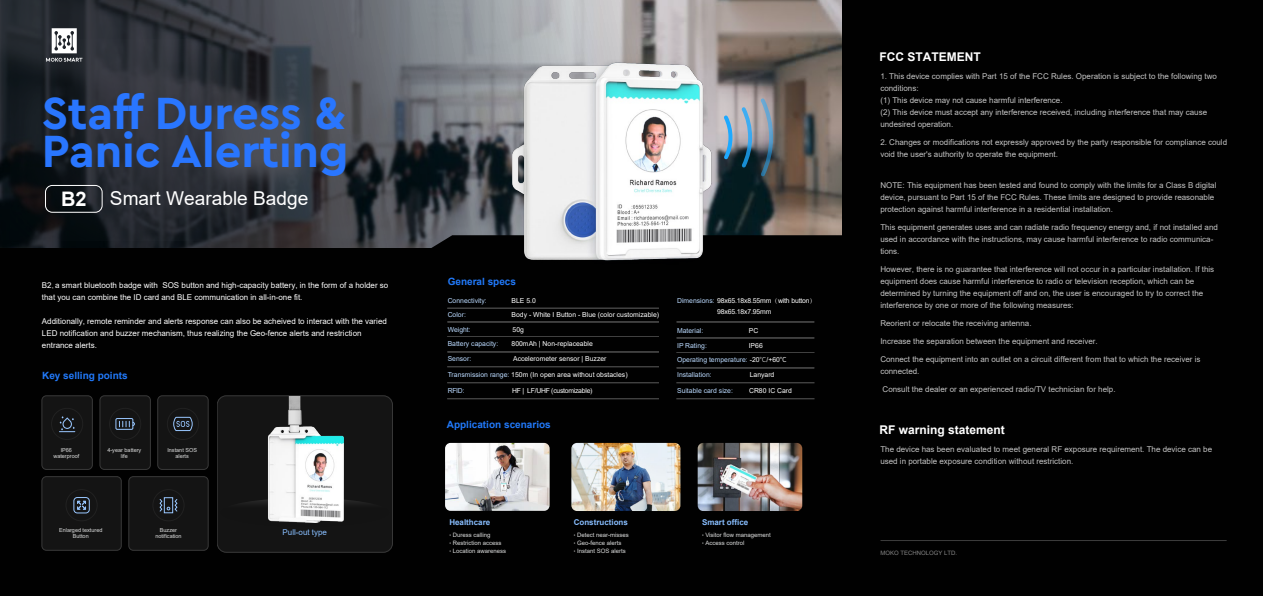
<style>
.page{position:relative;width:1263px;height:596px;background:#fff}
.page>*{position:absolute;margin:0;border:0;box-sizing:border-box;transform-origin:0 0}
.t1{font:700 47.2px/38.6px "Cera Pro";letter-spacing:-.005em;color:#2976ff}
.t2{font:19.1px "Arial";color:#fff}
.t3{font:700 12px "Arial";color:#fff}
.t4{font:700 10px "Arial";color:#2179f9}
.t5{font:8px/12px "Arial";color:#c4c4c4}
.t6{font:8px/12px "Arial";color:#fff}
.t7{font:700 8px "Arial";color:#88beff}
.t8{font:8px "Arial";color:#88beff}
.t9{font:6.8px "Arial";color:#fff}
.t10{font:6.8px/14.4px "Arial";color:#bbdaff}
.t11{font:6.8px/11px "Arial";letter-spacing:-.02em;color:#fff}
.t12{font:6.8px "Arial";letter-spacing:-.035em;color:#fff}
.t13{font:6px/8px "Arial";color:#dcdddd}
.t14{font:6px "Arial";color:#848484}
.t15{font:5.5px/6.1px "Arial";color:#dcdddd;text-align:center}
.s1{font-weight:700;font-size:20px}
.s2{font-family:"Adobe Song Std";font-weight:300}
.s3{color:#bbdaff}
.s4{color:#fff}
.s5{font-family:"Source Han Sans CN";font-weight:300;color:#fff}
.s6{font-family:"Source Han Sans CN";color:#fff}
.s7{font-family:"Cera Pro";font-weight:700}
</style>
<div class="page">
<div style="left:0;top:0;width:842px;height:595px;background:#010101"></div>
<div style="left:42px;top:395px;width:50px;height:74px;background:#141414;border-radius:5px"></div>
<div style="left:42px;top:395px;width:50px;height:74px;border:1px solid #aaa;border-radius:5px"></div>
<div style="left:100px;top:395px;width:50px;height:74px;background:#141414;border-radius:5px"></div>
<div style="left:100px;top:395px;width:51px;height:74px;border:1px solid #aaa;border-radius:5px"></div>
<div style="left:158px;top:395px;width:50px;height:74px;background:#141414;border-radius:5px"></div>
<div style="left:158px;top:395px;width:50px;height:74px;border:1px solid #aaa;border-radius:5px"></div>
<div style="left:42px;top:476px;width:79px;height:74px;background:#141414;border-radius:5px"></div>
<div style="left:42px;top:476px;width:79px;height:74px;border:1px solid #aaa;border-radius:5px"></div>
<div style="left:129px;top:476px;width:79px;height:74px;background:#141414;border-radius:5px"></div>
<div style="left:129px;top:476px;width:79px;height:74px;border:1px solid #aaa;border-radius:5px"></div>
<div style="left:217px;top:395px;width:175px;height:157px;background:#141414;border-radius:9px"></div>
<div style="left:217px;top:395px;width:176px;height:157px;border:1px solid #aaa;border-radius:9px"></div>
<svg style="left:0;top:0;width:842px;height:247px;background:#4e4f53"></svg>
<svg style="left:46px;top:28px;width:36px;height:34px"></svg>
<svg style="left:424px;top:235px;width:418px;height:13px"></svg>
<svg style="left:761px;top:98px;width:12px;height:78px"></svg>
<svg style="left:742px;top:107px;width:10px;height:60px"></svg>
<svg style="left:720px;top:112px;width:14px;height:50px"></svg>
<div style="left:45px;top:185px;width:57px;height:27px;border:1px solid #fff;border-radius:7px"></div>
<img style="left:512px;top:58px;width:199px;height:203px">
<div style="left:51px;top:407px;width:32px;height:33px;border:1px solid #3d3d3d;border-radius:50%"></div>
<div style="left:109px;top:407px;width:32px;height:33px;border:1px solid #3d3d3d;border-radius:50%"></div>
<div style="left:167px;top:407px;width:32px;height:33px;border:1px solid #3d3d3d;border-radius:50%"></div>
<svg style="left:77px;top:500px;width:9px;height:9px"></svg>
<div style="left:73px;top:497px;width:17px;height:16px;border:1px solid #99c7ff;border-radius:3px"></div>
<svg style="left:59px;top:416px;width:16px;height:16px"></svg>
<svg style="left:173px;top:416px;width:20px;height:15px"></svg>
<div style="left:116px;top:418px;width:17px;height:11px;border:1px solid #99c7ff"></div>
<svg style="left:119px;top:421px;width:16px;height:5px"></svg>
<div style="left:164px;top:497px;width:9px;height:16px;border:1px solid #99c7ff"></div>
<svg style="left:159px;top:498px;width:19px;height:14px"></svg>
<div style="left:65px;top:489px;width:33px;height:32px;border:1px solid #3d3d3d;border-radius:50%"></div>
<div style="left:152px;top:489px;width:33px;height:32px;border:1px solid #3d3d3d;border-radius:50%"></div>
<img style="left:268px;top:396px;width:76px;height:126px">
<img style="left:698px;top:442px;width:104px;height:68px">
<img style="left:445px;top:442px;width:105px;height:68px">
<svg style="left:501px;top:478px;width:6px;height:13px"></svg>
<img style="left:571px;top:442px;width:109px;height:68px">
<img style="left:618px;top:476px;width:21px;height:13px">
<svg style="left:624px;top:468px;width:10px;height:9px"></svg>
<div style="left:842px;top:0;width:421px;height:595px;background:#010101"></div>
<hr style="left:880px;top:540px;width:346px;height:1px;background:#3d3d3d">
<h1 class="t1" style="left:42px;top:92px;width:308px">Staff Duress &amp;<br>Panic Alerting</h1>
<h2 class="t2" style="left:61px;top:185px;width:249px"><span class="s1">B2</span> Smart Wearable Badge</h2>
<p class="t6" style="left:42px;top:279px;width:348px">B2<span class="s2">,</span> a smart bluetooth badge with SOS button and high-capacity battery, in the form of a holder so that you can combine the ID card and BLE communication in all-in-one fit.</p>
<p class="t6" style="left:42px;top:315px;width:347px">Additionally, remote reminder and alerts response can also be acheived to interact with the varied<br>LED notification and buzzer mechanism, thus realizing the Geo-fence alerts and restriction entrance alerts.</p>
<p class="t4" style="left:42px;top:368px;width:87px">Key selling points</p>
<p class="t15" style="left:53px;top:446px;width:27px">IP66 waterproof</p>
<p class="t15" style="left:167px;top:446px;width:31px">Instant SOS alerts</p>
<p class="t15" style="left:107px;top:446px;width:35px">4-year battery life</p>
<p class="t15" style="left:59px;top:526px;width:45px">Enlarged textured<br>Button</p>
<p class="t15" style="left:155px;top:526px;width:28px">Buzzer notification</p>
<p class="t8" style="left:283px;top:526px;width:46px">Pull-out type</p>
<p class="t4" style="left:448px;top:274px;width:70px">General specs</p>
<p class="t10" style="left:448px;top:293px;width:41px">Connectivity:</p>
<p class="t9" style="left:512px;top:295px;width:26px">BLE 5.0</p>
<p class="t11" style="left:717px;top:294px;width:101px;text-indent:-40px"><span class="s3">Dimensions:</span> 98x65.18x8.55mm<span class="s2">（</span>with button<span class="s2">）<br></span>98x65.18x7.95mm</p>
<p class="t10" style="left:448px;top:307px;width:20px">Color:</p>
<p class="t9" style="left:512px;top:310px;width:149px">Body - White I Button - Blue (color customizable)</p>
<p class="t10" style="left:448px;top:322px;width:25px">Weight:</p>
<p class="t9" style="left:513px;top:324px;width:13px">50g</p>
<p class="t10" style="left:448px;top:336px;width:52px">Battery capacity:</p>
<p class="t9" style="left:512px;top:338px;width:83px">800mAh | Non-replaceable</p>
<p class="t10" style="left:448px;top:351px;width:25px">Sensor:</p>
<p class="t9" style="left:513px;top:354px;width:95px">Accelerometer sensor | Buzzer</p>
<p class="t9" style="left:448px;top:370px;width:181px"><span class="s3">Transmission range:</span> 150m (In open area without obstacles)</p>
<p class="t10" style="left:448px;top:383px;width:18px">RFID:</p>
<p class="t12" style="left:512px;top:386px;width:82px">HF | LF/UHF (customizable)</p>
<p class="t10" style="left:677px;top:323px;width:28px">Material:</p>
<p class="t9" style="left:749px;top:326px;width:11px">PC</p>
<p class="t10" style="left:677px;top:337px;width:31px">IP Rating:</p>
<p class="t10" style="left:677px;top:337px;width:111px;text-indent:72px"><span class="s4">IP66<br></span>Operating temperature: <span class="s4">-20</span><span class="s5">℃</span><span class="s4">/+60</span><span class="s6">℃</span></p>
<p class="t10" style="left:677px;top:367px;width:36px">Installation:</p>
<p class="t9" style="left:750px;top:369px;width:26px">Lanyard</p>
<p class="t10" style="left:677px;top:383px;width:57px">Suitable card size:</p>
<p class="t9" style="left:749px;top:386px;width:44px">CR80 IC Card</p>
<p class="t4" style="left:447px;top:416px;width:105px">Application scenarios</p>
<p class="t7" style="left:449px;top:516px;width:42px">Healthcare</p>
<p class="t13" style="left:449px;top:530px;width:58px"><span class="s7">·</span> Duress calling<br><span class="s7">·</span> Restriction access<br><span class="s7">·</span> Location awareness</p>
<p class="t7" style="left:574px;top:516px;width:56px">Constructions</p>
<p class="t13" style="left:574px;top:530px;width:57px"><span class="s7">·</span> Detect near-misses <span class="s7">·</span> Geo-fence alerts<br><span class="s7">·</span> Instant SOS alerts</p>
<p class="t7" style="left:702px;top:516px;width:48px">Smart office</p>
<p class="t13" style="left:702px;top:530px;width:70px"><span class="s7">·</span> Visitor flow management <span class="s7">·</span> Access control</p>
<h3 class="t3" style="left:879px;top:48px;width:103px">FCC STATEMENT</h3>
<p class="t5" style="left:880px;top:70px;width:338px">1. This device complies with Part 15 of the FCC Rules. Operation is subject to the following two conditions:<br>(1) This device may not cause harmful interference.<br>(2) This device must accept any interference received, including interference that may cause undesired operation.</p>
<p class="t5" style="left:880px;top:136px;width:348px">2. Changes or modifications not expressly approved by the party responsible for compliance could void the user's authority to operate the equipment.</p>
<p class="t5" style="left:880px;top:178px;width:338px">NOTE: This equipment has been tested and found to comply with the limits for a Class B digital device, pursuant to Part 15 of the FCC Rules. These limits are designed to provide reasonable protection against harmful interference in a residential installation.</p>
<p class="t5" style="left:880px;top:220px;width:339px">This equipment generates uses and can radiate radio frequency energy and, if not installed and used in accordance with the instructions, may cause harmful interference to radio communica&shy;tions.</p>
<p class="t5" style="left:880px;top:262px;width:335px">However, there is no guarantee that interference will not occur in a particular installation. If this equipment does cause harmful interference to radio or television reception, which can be determined by turning the equipment off and on, the user is encouraged to try to correct the interference by one or more of the following measures:</p>
<p class="t5" style="left:880px;top:316px;width:153px">Reorient or relocate the receiving antenna.</p>
<p class="t5" style="left:880px;top:334px;width:219px">Increase the separation between the equipment and receiver.</p>
<p class="t5" style="left:880px;top:352px;width:322px">Connect the equipment into an outlet on a circuit different from that to which the receiver is connected.</p>
<p class="t5" style="left:882px;top:382px;width:235px">Consult the dealer or an experienced radio/TV technician for help.</p>
<h3 class="t3" style="left:879px;top:421px;width:127px">RF warning statement</h3>
<p class="t5" style="left:880px;top:443px;width:333px">The device has been evaluated to meet general RF exposure requirement. The device can be used in portable exposure condition without restriction.</p>
<p class="t14" style="left:880px;top:548px;width:78px">MOKO TECHNOLOGY LTD.</p>
</div>
